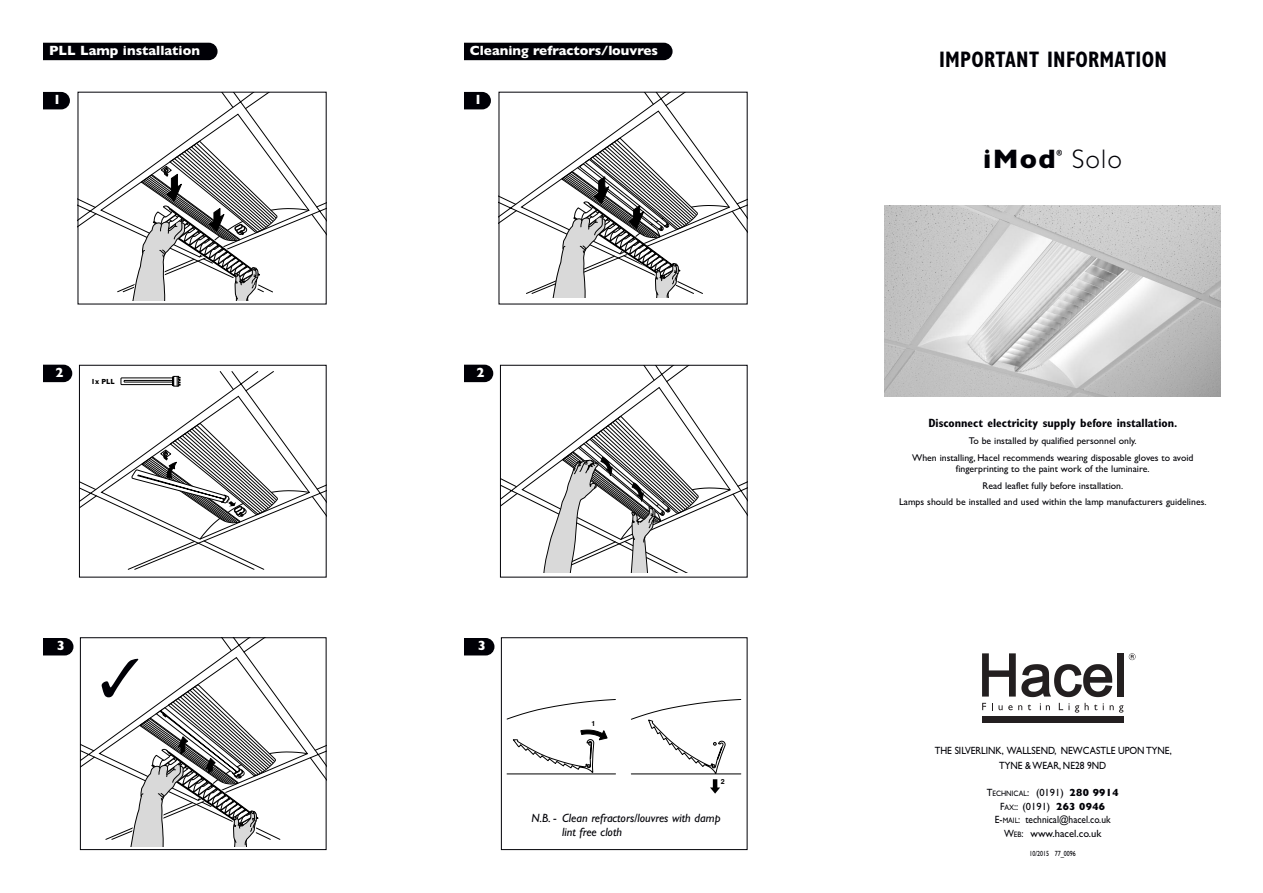
<style>
.page{position:relative;width:1263px;height:893px;background:#fff}
.page>*{position:absolute;margin:0;border:0;box-sizing:border-box;transform-origin:0 0}
.t1{font:700 27px "Gill Sans";color:#000006}
.t2{font:300 27px "Gill Sans";color:#000006}
.t3{font:700 condensed 22.5px "Gill Sans";letter-spacing:.015em;color:#000006;scale:.9 1}
.t4{font:700 13.5px "Gill Sans";color:#fff}
.t5{font:italic 12px/14.4px "Gill Sans";color:#000006}
.t6{font:700 condensed 12px "Gill Sans";color:#000006}
.t7{font:10.5px/13.5px "Gill Sans";color:#000006;text-align:center;scale:.9 1}
.t8{font:9.75px/17px "Gill Sans";color:#000006;text-align:center}
.t9{font:7.5px "Gill Sans";color:#000006;scale:.8 1}
.t10{font:700 7.5px "Gill Sans";color:#000;scale:.9 1}
.t11{font:700 7.5px "Gill Sans";color:#000006;scale:.9 1}
.t12{font:700 7.05px "Helvetica";color:#000}
.s1{font-size:7.8px}
.s2{font-weight:700}
</style>
<div class="page">
<svg style="left:506px;top:699px;width:110px;height:21px"></svg>
<svg style="left:513px;top:730px;width:94px;height:44px"></svg>
<hr style="left:507px;top:774px;width:108px;height:1px;background:#000">
<svg style="left:630px;top:699px;width:111px;height:95px"></svg>
<div style="left:501px;top:637px;width:246px;height:213px;border:1px solid #000006"></div>
<div style="left:26px;top:638px;width:47px;height:17px;background:#000006;border-radius:9px"></div>
<div style="left:446px;top:638px;width:48px;height:17px;background:#000006;border-radius:9px"></div>
<div style="left:25px;top:43px;width:193px;height:17px;background:#000006;border-radius:9px"></div>
<div style="left:445px;top:43px;width:227px;height:17px;background:#000006;border-radius:9px"></div>
<svg style="left:80px;top:94px;width:245px;height:207px"></svg>
<svg style="left:501px;top:94px;width:244px;height:204px"></svg>
<svg style="left:81px;top:371px;width:244px;height:199px"></svg>
<svg style="left:502px;top:367px;width:243px;height:206px"></svg>
<div style="left:22px;top:92px;width:48px;height:17px;background:#000006;border-radius:9px"></div>
<div style="left:24px;top:365px;width:48px;height:17px;background:#000006;border-radius:9px"></div>
<div style="left:445px;top:365px;width:48px;height:17px;background:#000006;border-radius:9px"></div>
<div style="left:10px;top:27px;width:33px;height:638px;background:#fff"></div>
<div style="left:443px;top:92px;width:48px;height:17px;background:#000006;border-radius:9px"></div>
<div style="left:431px;top:27px;width:32px;height:638px;background:#fff"></div>
<img style="left:884px;top:205px;width:336px;height:191px">
<div style="left:982px;top:716px;width:141px;height:7px;background:#231f20"></div>
<svg style="left:982px;top:703px;width:4px;height:7px"></svg>
<svg style="left:992px;top:703px;width:10px;height:7px"></svg>
<svg style="left:1008px;top:704px;width:23px;height:6px"></svg>
<svg style="left:1040px;top:703px;width:10px;height:7px"></svg>
<svg style="left:1059px;top:703px;width:10px;height:7px"></svg>
<svg style="left:1075px;top:703px;width:22px;height:10px"></svg>
<svg style="left:1110px;top:705px;width:13px;height:8px"></svg>
<div style="left:1117px;top:653px;width:6px;height:44px;background:#231f20"></div>
<svg style="left:982px;top:653px;width:130px;height:44px"></svg>
<svg style="left:1129px;top:654px;width:6px;height:6px"></svg>
<svg style="left:80px;top:638px;width:246px;height:212px"></svg>
<h3 class="t4" style="left:49px;top:42px;width:152px">PLL Lamp installation</h3>
<h3 class="t4" style="left:470px;top:42px;width:190px">Cleaning refractors/louvres</h3>
<h3 class="t4" style="left:53px;top:92px;width:10px">1</h3>
<h3 class="t4" style="left:474px;top:92px;width:10px">1</h3>
<h3 class="t4" style="left:56px;top:364px;width:10px">2</h3>
<h3 class="t4" style="left:476px;top:364px;width:10px">2</h3>
<p class="t10" style="left:91px;top:377px;width:27px">1x PLL</p>
<h3 class="t4" style="left:57px;top:638px;width:10px">3</h3>
<h3 class="t4" style="left:478px;top:638px;width:10px">3</h3>
<p class="t12" style="left:591px;top:720px;width:5px">1</p>
<p class="t12" style="left:721px;top:777px;width:5px">2</p>
<p class="t5" style="left:562px;top:810px;width:160px;text-indent:-31px">N.B. - Clean refractors/louvres with damp lint free cloth</p>
<h2 class="t3" style="left:939px;top:50px;width:255px">IMPORTANT INFORMATION</h2>
<h1 class="t1" style="left:983px;top:143px;width:74px">iMod</h1>
<p class="t11" style="left:1057px;top:148px;width:8px">®</p>
<h1 class="t2" style="left:1072px;top:143px;width:52px">Solo</h1>
<p class="t6" style="left:928px;top:419px;width:250px">Disconnect electricity supply before installation.</p>
<p class="t8" style="left:912px;top:432px;width:283px">To be installed by qualified personnel only.<br>When installing, Hacel recommends wearing disposable gloves to avoid</p>
<p class="t8" style="left:899px;top:460px;width:309px">fingerprinting to the paint work of the luminaire.<br>Read leaflet fully before installation.<br>Lamps should be installed and used within the lamp manufacturers guidelines.</p>
<p class="t7" style="left:935px;top:743px;width:265px;line-height:15px">THE SILVERLINK, WALLSEND, NEWCASTLE UPONTYNE,<br>TYNE &amp;WEAR, NE28 9ND</p>
<p class="t7" style="left:987px;top:786px;width:148px">T<span class="s1">ECHNICAL</span>: (0191) <span class="s2">280 9914<br></span>F<span class="s1">AX</span>:: (0191) <span class="s2">263 0946<br></span>E-<span class="s1">MAIL</span>: technical@hacel.co.uk<br>W<span class="s1">EB</span>: www.hacel.co.uk</p>
<p class="t9" style="left:1029px;top:849px;width:60px">10/2015 77_0096</p>
</div>
